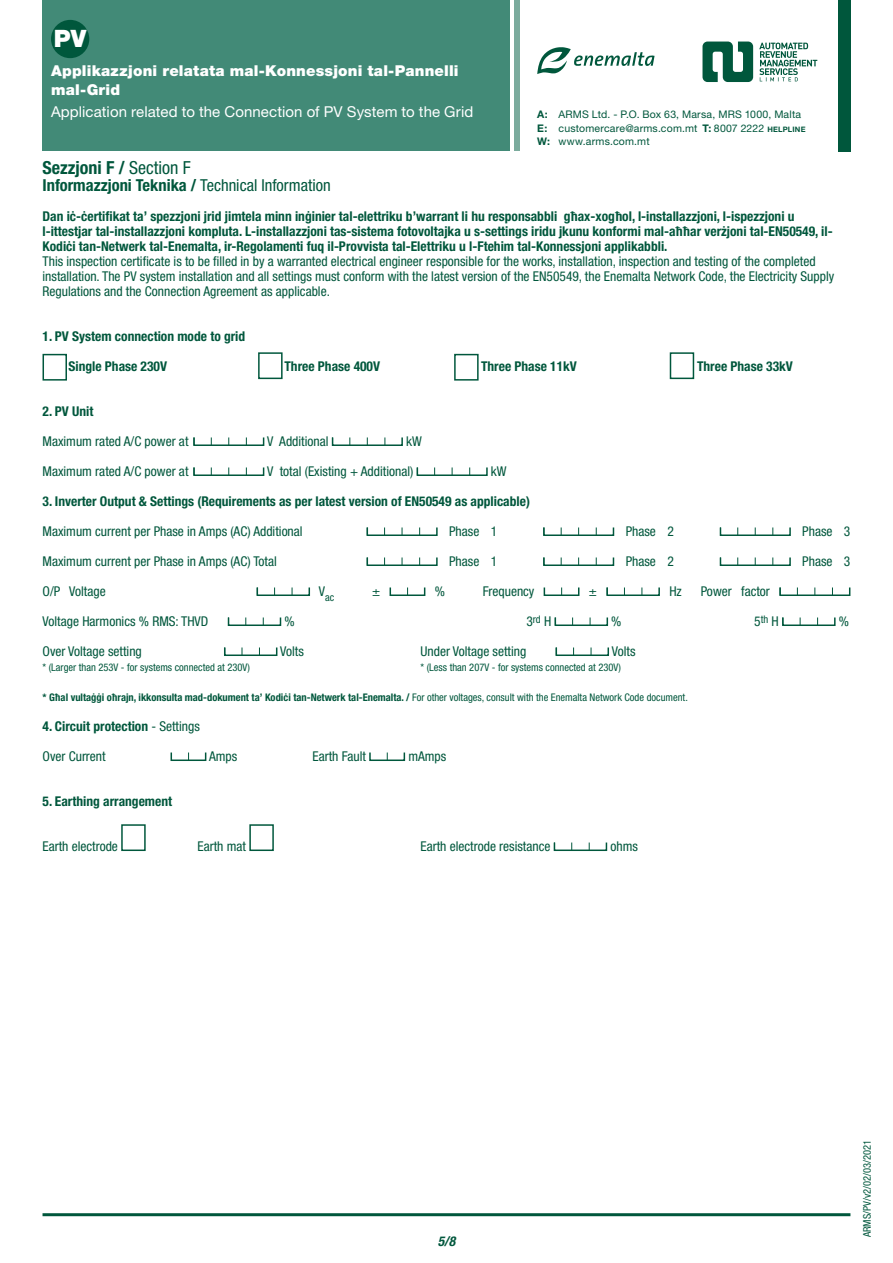
<style>
.page{position:relative;width:893px;height:1263px;background:#fff}
.page>*{position:absolute;margin:0;border:0;box-sizing:border-box;transform-origin:0 0}
.t1{font:900 24px "Helvetica Neue LT Pro";color:#fff}
.English{font:700 condensed 18px "Helvetica Neue LT Pro";color:#00573c}
.English-2{font:700 condensed 16.5px "Helvetica Neue LT Pro";color:#00573c}
.t2{font:900 15px/18.8px "Helvetica Neue LT Pro";letter-spacing:.015em;color:#fff}
.t3{font:15px "Helvetica Neue LT Pro";letter-spacing:.005em;color:#fff}
.English-3{font:condensed 13.5px/15px "Helvetica Neue LT Pro";color:#00573c}
.English-4{font:700 condensed 13.5px/15px "Helvetica Neue LT Pro";color:#00573c}
.t4{font:italic 700 condensed 13.5px "Helvetica Neue LT Pro";color:#00573c}
.English-5{font:700 condensed 10.5px "Helvetica Neue LT Pro";color:#00573c}
.English-6{font:condensed 10.5px "Helvetica Neue LT Pro";color:#00573c}
.t5{font:10.5px/13.5px "Helvetica Neue LT Pro";letter-spacing:.02em;color:#00573c}
.s1{font-weight:700}
.s2{font-weight:700;font-size:7.5px}
.s3{font-weight:400}
</style>
<div class="page">
<svg style="left:702px;top:42px;width:51px;height:40px"></svg>
<svg style="left:759px;top:43px;width:58px;height:38px"></svg>
<svg style="left:537px;top:47px;width:118px;height:27px"></svg>
<div style="left:514px;top:0;width:6px;height:151px;background:#7bab9d"></div>
<div style="left:43px;top:0;width:467px;height:151px;background:#428a77"></div>
<div style="left:51px;top:20px;width:38px;height:38px;background:#00573c;border-radius:50%"></div>
<div style="left:838px;top:0;width:12px;height:152px;background:#00573c"></div>
<hr style="left:43px;top:1213px;width:807px;height:3px;background:#00573c">
<div style="left:193px;top:437px;width:71px;height:9px;border:2px solid #00573c"></div>
<div style="left:332px;top:437px;width:71px;height:9px;border:2px solid #00573c"></div>
<div style="left:193px;top:467px;width:71px;height:9px;border:2px solid #00573c"></div>
<div style="left:417px;top:467px;width:71px;height:9px;border:2px solid #00573c"></div>
<div style="left:367px;top:527px;width:71px;height:9px;border:2px solid #00573c"></div>
<div style="left:543px;top:527px;width:71px;height:9px;border:2px solid #00573c"></div>
<div style="left:720px;top:527px;width:71px;height:9px;border:2px solid #00573c"></div>
<div style="left:367px;top:557px;width:71px;height:9px;border:2px solid #00573c"></div>
<div style="left:543px;top:557px;width:71px;height:9px;border:2px solid #00573c"></div>
<div style="left:720px;top:557px;width:71px;height:9px;border:2px solid #00573c"></div>
<div style="left:257px;top:587px;width:53px;height:9px;border:2px solid #00573c"></div>
<div style="left:390px;top:587px;width:35px;height:9px;border:2px solid #00573c"></div>
<div style="left:544px;top:587px;width:35px;height:9px;border:2px solid #00573c"></div>
<div style="left:606px;top:587px;width:54px;height:9px;border:2px solid #00573c"></div>
<div style="left:779px;top:587px;width:71px;height:9px;border:2px solid #00573c"></div>
<div style="left:228px;top:617px;width:53px;height:9px;border:2px solid #00573c"></div>
<div style="left:555px;top:617px;width:53px;height:9px;border:2px solid #00573c"></div>
<div style="left:782px;top:617px;width:54px;height:9px;border:2px solid #00573c"></div>
<div style="left:224px;top:647px;width:53px;height:9px;border:2px solid #00573c"></div>
<div style="left:556px;top:647px;width:53px;height:9px;border:2px solid #00573c"></div>
<div style="left:171px;top:752px;width:35px;height:9px;border:2px solid #00573c"></div>
<div style="left:369px;top:752px;width:36px;height:9px;border:2px solid #00573c"></div>
<div style="left:121px;top:824px;width:25px;height:27px;background:#fff;border:2px solid #00573c"></div>
<div style="left:249px;top:824px;width:25px;height:27px;background:#fff;border:2px solid #00573c"></div>
<div style="left:554px;top:842px;width:53px;height:9px;border:2px solid #00573c"></div>
<div style="left:43px;top:354px;width:24px;height:27px;background:#fff;border:2px solid #00573c"></div>
<div style="left:258px;top:352px;width:25px;height:27px;background:#fff;border:2px solid #00573c"></div>
<div style="left:454px;top:354px;width:25px;height:27px;background:#fff;border:2px solid #00573c"></div>
<div style="left:670px;top:352px;width:24px;height:27px;background:#fff;border:2px solid #00573c"></div>
<h1 class="t1" style="left:54px;top:24px;width:34px">PV</h1>
<p class="t2" style="left:51px;top:61px;width:409px">Applikazzjoni relatata mal-Konnessjoni tal-Pannelli mal-Grid</p>
<p class="t3" style="left:51px;top:103px;width:424px">Application related to the Connection of PV System to the Grid</p>
<p class="t5" style="left:537px;top:108px;width:270px"><span class="s1">A:</span> ARMS Ltd. - P.O. Box 63, Marsa, MRS 1000, Malta<br><span class="s1">E:</span> customercare@arms.com.mt <span class="s1">T:</span> 8007 2222 <span class="s2">HELPLINE<br></span><span class="s1">W:</span> www.arms.com.mt</p>
<p class="English" style="left:43px;top:157px;width:150px">Sezzjoni F / <span class="s3">Section F</span></p>
<p class="English-2" style="left:43px;top:175px;width:290px">Informazzjoni Teknika / <span class="s3">Technical Information</span></p>
<p class="English-4" style="left:43px;top:208px;width:753px">Dan iċ-ċertifikat ta’ spezzjoni jrid jimtela minn inġinier tal-elettriku b’warrant li hu responsabbli għax-xogħol, l-installazzjoni, l-ispezzjoni u</p>
<p class="English-4" style="left:43px;top:223px;width:792px">l-ittestjar tal-installazzjoni kompluta. L-installazzjoni tas-sistema fotovoltajka u s-settings iridu jkunu konformi mal-aħħar verżjoni tal-EN50549, il-<br>Kodiċi tan-Netwerk tal-Enemalta, ir-Regolamenti fuq il-Provvista tal-Elettriku u l-Ftehim tal-Konnessjoni applikabbli.</p>
<p class="English-3" style="left:43px;top:254px;width:793px">This inspection certificate is to be filled in by a warranted electrical engineer responsible for the works, installation, inspection and testing of the completed installation. The PV system installation and all settings must conform with the latest version of the EN50549, the Enemalta Network Code, the Electricity Supply<br>Regulations and the Connection Agreement as applicable.</p>
<p class="English-4" style="left:43px;top:328px;width:204px">1. PV System connection mode to grid</p>
<p class="English-4" style="left:68px;top:358px;width:100px">Single Phase 230V</p>
<p class="English-4" style="left:284px;top:358px;width:97px">Three Phase 400V</p>
<p class="English-4" style="left:481px;top:358px;width:97px">Three Phase 11kV</p>
<p class="English-4" style="left:697px;top:358px;width:97px">Three Phase 33kV</p>
<p class="English-4" style="left:43px;top:403px;width:52px">2. PV Unit</p>
<p class="English-3" style="left:43px;top:434px;width:148px">Maximum rated A/C power at</p>
<p class="English-3" style="left:267px;top:434px;width:63px">V Additional</p>
<p class="English-3" style="left:406px;top:434px;width:17px">kW</p>
<p class="English-3" style="left:43px;top:464px;width:148px">Maximum rated A/C power at</p>
<p class="English-3" style="left:267px;top:464px;width:148px">V total (Existing + Additional)</p>
<p class="English-3" style="left:491px;top:464px;width:17px">kW</p>
<p class="English-4" style="left:43px;top:493px;width:489px">3. Inverter Output &amp; Settings (Requirements as per latest version of EN50549 as applicable)</p>
<p class="English-3" style="left:43px;top:524px;width:262px">Maximum current per Phase in Amps (AC) Additional</p>
<p class="English-3" style="left:449px;top:524px;width:50px">Phase 1</p>
<p class="English-3" style="left:626px;top:524px;width:50px">Phase 2</p>
<p class="English-3" style="left:802px;top:524px;width:50px">Phase 3</p>
<p class="English-3" style="left:43px;top:554px;width:236px">Maximum current per Phase in Amps (AC) Total</p>
<p class="English-3" style="left:449px;top:554px;width:50px">Phase 1</p>
<p class="English-3" style="left:626px;top:554px;width:50px">Phase 2</p>
<p class="English-3" style="left:802px;top:554px;width:50px">Phase 3</p>
<p class="English-3" style="left:43px;top:584px;width:65px">O/P Voltage</p>
<p class="English-6" style="left:319px;top:591px;width:17px"><sup>V</sup>ac</p>
<p class="English-3" style="left:372px;top:584px;width:10px">±</p>
<p class="English-3" style="left:435px;top:584px;width:12px">%</p>
<p class="English-3" style="left:483px;top:584px;width:53px">Frequency</p>
<p class="English-3" style="left:589px;top:584px;width:10px">±</p>
<p class="English-3" style="left:669px;top:584px;width:14px">Hz</p>
<p class="English-3" style="left:701px;top:584px;width:71px">Power factor</p>
<p class="English-3" style="left:43px;top:614px;width:167px">Voltage Harmonics % RMS: THVD</p>
<p class="English-3" style="left:284px;top:614px;width:12px">%</p>
<p class="English-3" style="left:526px;top:614px;width:26px">3<sup>rd</sup> H</p>
<p class="English-3" style="left:611px;top:614px;width:12px">%</p>
<p class="English-3" style="left:754px;top:614px;width:26px">5<sup>th</sup> H</p>
<p class="English-3" style="left:839px;top:614px;width:12px">%</p>
<p class="English-3" style="left:43px;top:644px;width:101px">Over Voltage setting</p>
<p class="English-3" style="left:280px;top:644px;width:25px">Volts</p>
<p class="English-3" style="left:421px;top:644px;width:107px">Under Voltage setting</p>
<p class="English-3" style="left:612px;top:644px;width:25px">Volts</p>
<p class="English-6" style="left:43px;top:661px;width:209px">* (Larger than 253V - for systems connected at 230V)</p>
<p class="English-6" style="left:421px;top:661px;width:202px">* (Less than 207V - for systems connected at 230V)</p>
<p class="English-5" style="left:43px;top:691px;width:647px">* Għal vultaġġi oħrajn, ikkonsulta mad-dokument ta’ Kodiċi tan-Netwerk tal-Enemalta. / <span class="s3">For other voltages, consult with the Enemalta Network Code document.</span></p>
<p class="English-4" style="left:43px;top:718px;width:159px">4. Circuit protection <span class="s3">- Settings</span></p>
<p class="English-3" style="left:43px;top:749px;width:65px">Over Current</p>
<p class="English-3" style="left:209px;top:749px;width:30px">Amps</p>
<p class="English-3" style="left:313px;top:749px;width:55px">Earth Fault</p>
<p class="English-3" style="left:408px;top:749px;width:39px">mAmps</p>
<p class="English-4" style="left:43px;top:793px;width:131px">5. Earthing arrangement</p>
<p class="English-3" style="left:43px;top:839px;width:77px">Earth electrode</p>
<p class="English-3" style="left:198px;top:839px;width:50px">Earth mat</p>
<p class="English-3" style="left:421px;top:839px;width:131px">Earth electrode resistance</p>
<p class="English-3" style="left:610px;top:839px;width:29px">ohms</p>
<p class="t4" style="left:438px;top:1233px;width:19px">5/8</p>
<p class="English-6" style="left:861px;top:1237px;width:99px;rotate:-90deg">ARMS/PV/v2/02/03/2021</p>
</div>
